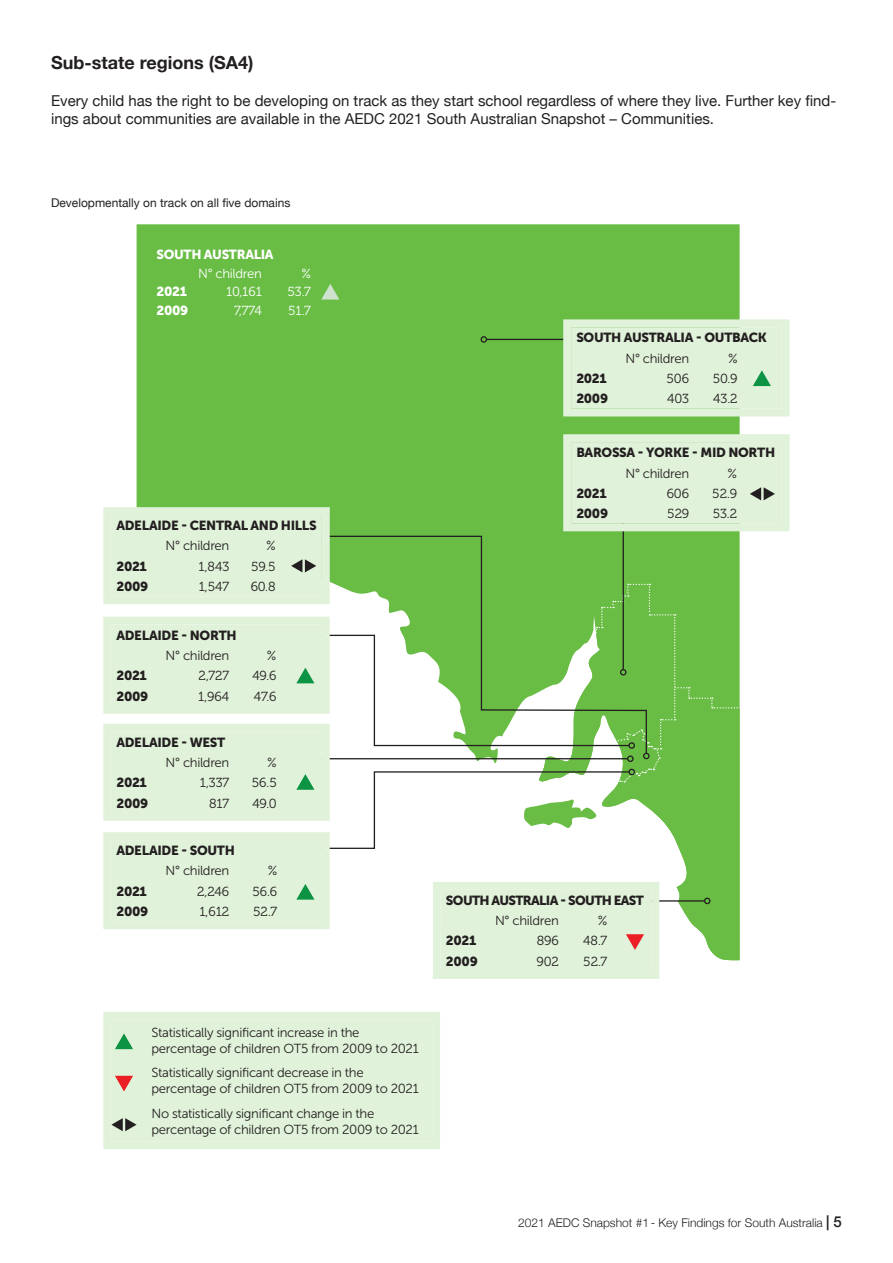
<style>
.page{position:relative;width:893px;height:1263px;background:#fff}
.page>*{position:absolute;margin:0;border:0;box-sizing:border-box;transform-origin:0 0}
.t1{font:700 18px "Helvetica Neue";color:#231f20}
.t2{font:15px/18px "Helvetica Neue";color:#231f20}
.t3{font:13.05px/15.8px "Museo Sans 300";letter-spacing:-.025em;color:#231f20}
.t4{font:13.05px "Museo Sans 900";letter-spacing:-.025em;color:#231f20}
.t5{font:13.05px "Museo 300";letter-spacing:-.005em;color:#231f20}
.t6{font:13.05px "Museo Sans 900";letter-spacing:-.05em;color:#231f20}
.t7{font:13.05px "Museo Sans 900";letter-spacing:-.025em;color:#fff}
.t8{font:13.05px "Museo 300";letter-spacing:-.01em;color:#fff}
.t9{font:13.05px "Museo Sans 300";letter-spacing:-.025em;color:#fff}
.t10{font:300 12px "Helvetica Neue";color:#231f20}
.t11{font:12px "Helvetica Neue";color:#231f20}
.s1{font-weight:500;font-size:15px}
</style>
<div class="page">
<div style="left:137px;top:224px;width:603px;height:206px;background:#69bd45"></div>
<hr style="left:486px;top:339px;width:85px;height:1px;background:#231f20">
<div style="left:481px;top:336px;width:6px;height:7px;border:1px solid #231f20;border-radius:50%"></div>
<div style="left:103px;top:1012px;width:337px;height:137px;background:#e1f2da"></div>
<svg style="left:321px;top:284px;width:18px;height:16px"></svg>
<svg style="left:559px;top:315px;width:231px;height:105px;background:#d5eccc"></svg>
<div style="left:111px;top:1020px;width:321px;height:121px;background:#e1f2da"></div>
<svg style="left:103px;top:430px;width:687px;height:549px"></svg>
<h2 class="t1" style="left:51px;top:48px;width:204px">Sub-state regions (SA4)</h2>
<p class="t2" style="left:51px;top:92px;width:787px">Every child has the right to be developing on track as they start school regardless of where they live. Further key find&shy;ings about communities are available in the AEDC 2021 South Australian Snapshot – Communities.</p>
<h2 class="t11" style="left:51px;top:194px;width:241px">Developmentally on track on all five domains</h2>
<p class="t7" style="left:157px;top:247px;width:119px">SOUTH AUSTRALIA</p>
<p class="t9" style="left:198px;top:266px;width:65px">N° children</p>
<p class="t9" style="left:301px;top:266px;width:11px">%</p>
<p class="t7" style="left:157px;top:284px;width:32px">2021</p>
<p class="t8" style="left:226px;top:285px;width:37px">10,161</p>
<p class="t8" style="left:287px;top:285px;width:25px">53.7</p>
<p class="t7" style="left:157px;top:303px;width:33px">2009</p>
<p class="t8" style="left:234px;top:303px;width:29px">7,774</p>
<p class="t8" style="left:288px;top:303px;width:24px">51.7</p>
<p class="t4" style="left:116px;top:518px;width:202px">ADELAIDE - CENTRAL AND HILLS</p>
<p class="t3" style="left:166px;top:538px;width:65px">N° children</p>
<p class="t3" style="left:266px;top:538px;width:11px">%</p>
<p class="t4" style="left:116px;top:559px;width:32px">2021</p>
<p class="t5" style="left:198px;top:559px;width:32px">1,843</p>
<p class="t5" style="left:251px;top:559px;width:26px">59.5</p>
<p class="t4" style="left:116px;top:579px;width:33px">2009</p>
<p class="t5" style="left:199px;top:580px;width:32px">1,547</p>
<p class="t5" style="left:251px;top:580px;width:26px">60.8</p>
<p class="t4" style="left:116px;top:628px;width:122px">ADELAIDE - NORTH</p>
<p class="t3" style="left:166px;top:648px;width:65px">N° children</p>
<p class="t3" style="left:267px;top:648px;width:11px">%</p>
<p class="t4" style="left:116px;top:668px;width:32px">2021</p>
<p class="t5" style="left:199px;top:669px;width:32px">2,727</p>
<p class="t5" style="left:252px;top:669px;width:26px">49.6</p>
<p class="t4" style="left:116px;top:689px;width:33px">2009</p>
<p class="t5" style="left:198px;top:689px;width:33px">1,964</p>
<p class="t5" style="left:254px;top:689px;width:24px">47.6</p>
<p class="t4" style="left:116px;top:735px;width:110px">ADELAIDE - WEST</p>
<p class="t3" style="left:166px;top:755px;width:65px">N° children</p>
<p class="t3" style="left:267px;top:755px;width:11px">%</p>
<p class="t4" style="left:116px;top:775px;width:32px">2021</p>
<p class="t5" style="left:200px;top:776px;width:31px">1,337</p>
<p class="t5" style="left:252px;top:776px;width:27px">56.5</p>
<p class="t4" style="left:116px;top:796px;width:33px">2009</p>
<p class="t5" style="left:209px;top:796px;width:22px">817</p>
<p class="t5" style="left:252px;top:796px;width:26px">49.0</p>
<p class="t4" style="left:116px;top:843px;width:120px">ADELAIDE - SOUTH</p>
<p class="t3" style="left:166px;top:863px;width:65px">N° children</p>
<p class="t3" style="left:268px;top:863px;width:11px">%</p>
<p class="t4" style="left:116px;top:884px;width:32px">2021</p>
<p class="t5" style="left:197px;top:884px;width:34px">2,246</p>
<p class="t5" style="left:252px;top:884px;width:26px">56.6</p>
<p class="t4" style="left:116px;top:904px;width:33px">2009</p>
<p class="t5" style="left:199px;top:905px;width:31px">1,612</p>
<p class="t5" style="left:253px;top:905px;width:26px">52.7</p>
<p class="t3" style="left:152px;top:1025px;width:269px">Statistically significant increase in the percentage of children OT5 from 2009 to 2021</p>
<p class="t3" style="left:152px;top:1065px;width:269px">Statistically significant decrease in the percentage of children OT5 from 2009 to 2021</p>
<p class="t3" style="left:152px;top:1105px;width:269px">No statistically significant change in the percentage of children OT5 from 2009 to 2021</p>
<p class="t4" style="left:576px;top:330px;width:192px">SOUTH AUSTRALIA - OUTBACK</p>
<p class="t3" style="left:625px;top:350px;width:65px">N° children</p>
<p class="t3" style="left:728px;top:350px;width:11px">%</p>
<p class="t4" style="left:576px;top:371px;width:32px">2021</p>
<p class="t5" style="left:667px;top:371px;width:24px">506</p>
<p class="t5" style="left:713px;top:371px;width:26px">50.9</p>
<p class="t4" style="left:576px;top:391px;width:33px">2009</p>
<p class="t5" style="left:667px;top:392px;width:24px">403</p>
<p class="t5" style="left:713px;top:392px;width:26px">43.2</p>
<p class="t4" style="left:576px;top:445px;width:200px">BAROSSA - YORKE - MID NORTH</p>
<p class="t3" style="left:625px;top:465px;width:65px">N° children</p>
<p class="t3" style="left:728px;top:465px;width:11px">%</p>
<p class="t4" style="left:576px;top:486px;width:32px">2021</p>
<p class="t5" style="left:667px;top:486px;width:24px">606</p>
<p class="t5" style="left:712px;top:486px;width:26px">52.9</p>
<p class="t4" style="left:576px;top:506px;width:33px">2009</p>
<p class="t5" style="left:667px;top:507px;width:23px">529</p>
<p class="t5" style="left:713px;top:507px;width:26px">53.2</p>
<p class="t6" style="left:446px;top:893px;width:199px">SOUTH AUSTRALIA - SOUTH EAST</p>
<p class="t3" style="left:495px;top:913px;width:65px">N° children</p>
<p class="t3" style="left:598px;top:913px;width:11px">%</p>
<p class="t4" style="left:446px;top:933px;width:32px">2021</p>
<p class="t5" style="left:537px;top:934px;width:24px">896</p>
<p class="t5" style="left:583px;top:934px;width:26px">48.7</p>
<p class="t4" style="left:446px;top:954px;width:33px">2009</p>
<p class="t5" style="left:536px;top:954px;width:24px">902</p>
<p class="t5" style="left:583px;top:954px;width:26px">52.7</p>
<p class="t10" style="left:518px;top:1212px;width:325px">2021 AEDC Snapshot #1 - Key Findings for South Australia <span class="s1">| 5</span></p>
</div>
